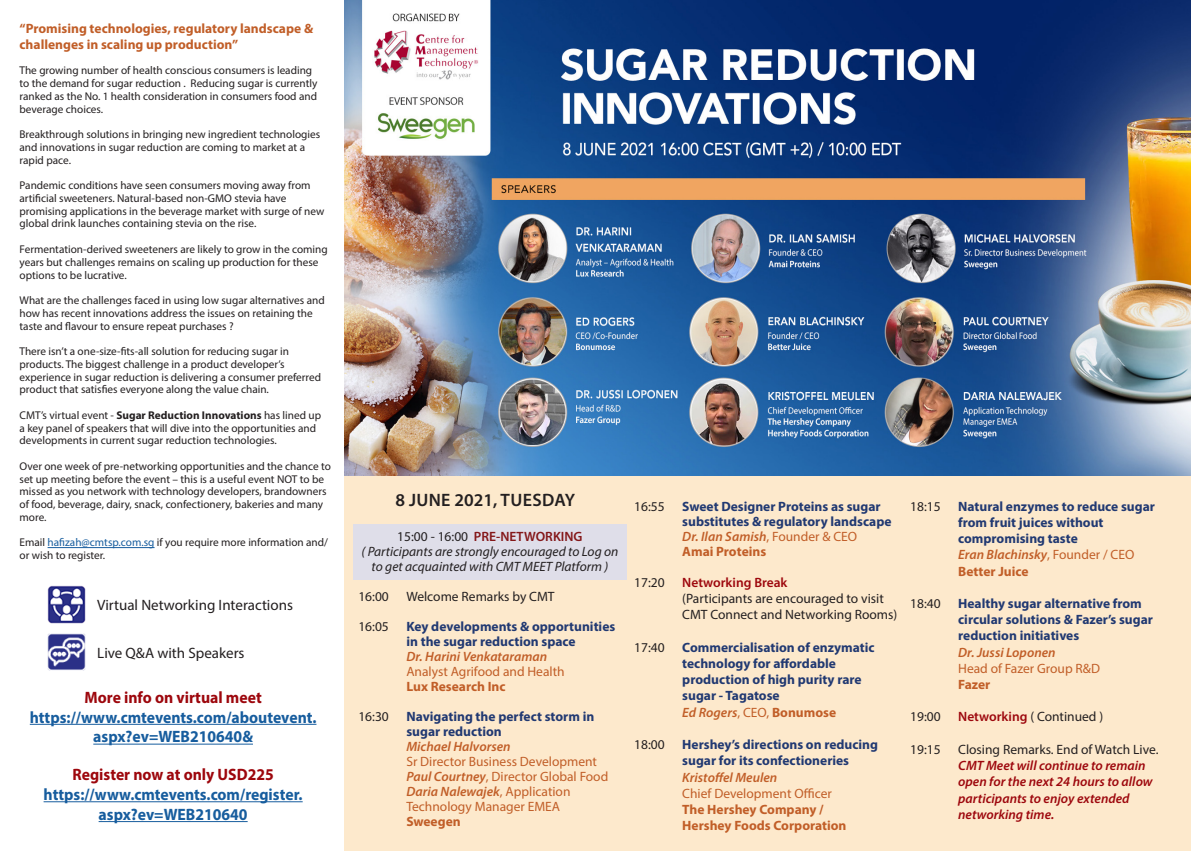
<style>
.page{position:relative;width:1191px;height:851px;background:#fff}
.page>*{position:absolute;margin:0;border:0;box-sizing:border-box;transform-origin:0 0}
.t1{font:600 18px "Myriad Pro";letter-spacing:.02em;color:#231f20}
.t2{font:700 16.5px/19.8px "Myriad Pro";color:#175d9e;text-align:center;scale:.95 1}
.t3{font:700 16.5px "Myriad Pro";color:#9d070d;scale:.95 1}
.t4{font:15px "Myriad Pro";color:#231f20}
.t5{font:700 13.5px/16.2px "Myriad Pro";color:#213972}
.t6{font:13.5px/16.2px "Myriad Pro";color:#231f20}
.Bullet{font:700 13.5px/16.2px "Myriad Pro";color:#c15e28}
.t7{font:italic 600 13.5px "Myriad Pro";color:#c15e28}
.t8{font:13.5px "Myriad Pro";color:#c15e28}
.t9{font:italic 600 13.5px/16.2px "Myriad Pro";color:#9d070d}
.t10{font:italic 13.5px/15px "Myriad Pro";color:#231f20;text-align:center}
.t11{font:600 13.5px "Myriad Pro";color:#841719}
.t12{font:600 13.5px "Myriad Pro";color:#9d070d}
.Bullet-2{font:11.25px/12.8px "Myriad Pro";color:#231f20}
.s1{font-weight:700}
.s2{color:#175d9e}
.s3{font-weight:400;color:#231f20}
.s4{font-weight:600;font-style:italic;color:#c15e28}
.s5{font-weight:600;font-style:italic}
.s6{font-weight:400;font-style:normal}
.s7{font-weight:700;font-style:normal}
.s8{font-weight:600;color:#9d070d}
</style>
<div class="page">
<img style="left:344px;top:0;width:846px;height:476px">
<div style="left:344px;top:476px;width:846px;height:374px;background:#fde9cc"></div>
<hr style="left:48px;top:547px;width:107px;height:1px;background:#175d9e">
<img style="left:48px;top:585px;width:37px;height:38px">
<img style="left:48px;top:633px;width:37px;height:37px">
<div style="left:353px;top:524px;width:273px;height:55px;background:#dfdee9"></div>
<hr style="left:30px;top:723px;width:286px;height:1px;background:#175d9e">
<hr style="left:93px;top:743px;width:160px;height:1px;background:#175d9e">
<hr style="left:44px;top:801px;width:259px;height:1px;background:#175d9e">
<hr style="left:99px;top:821px;width:149px;height:1px;background:#175d9e">
<p class="Bullet" style="left:20px;top:20px;width:295px">“Promising technologies, regulatory landscape &amp; challenges in scaling up production”</p>
<p class="Bullet-2" style="left:20px;top:64px;width:299px">The growing number of health conscious consumers is leading to the demand for sugar reduction . Reducing sugar is currently ranked as the No. 1 health consideration in consumers food and beverage choices.</p>
<p class="Bullet-2" style="left:20px;top:128px;width:302px">Breakthrough solutions in bringing new ingredient technologies and innovations in sugar reduction are coming to market at a rapid pace.</p>
<p class="Bullet-2" style="left:20px;top:179px;width:306px">Pandemic conditions have seen consumers moving away from artificial sweeteners. Natural-based non-GMO stevia have promising applications in the beverage market with surge of new global drink launches containing stevia on the rise.</p>
<p class="Bullet-2" style="left:20px;top:243px;width:310px">Fermentation-derived sweeteners are likely to grow in the coming years but challenges remains on scaling up production for these options to be lucrative.</p>
<p class="Bullet-2" style="left:20px;top:294px;width:307px">What are the challenges faced in using low sugar alternatives and how has recent innovations address the issues on retaining the taste and flavour to ensure repeat purchases ?</p>
<p class="Bullet-2" style="left:20px;top:345px;width:303px">There isn’t a one-size-fits-all solution for reducing sugar in products. The biggest challenge in a product developer’s experience in sugar reduction is delivering a consumer preferred product that satisfies everyone along the value chain.</p>
<p class="Bullet-2" style="left:20px;top:408px;width:303px">CMT’s virtual event - <span class="s1">Sugar Reduction Innovations</span> has lined up a key panel of speakers that will dive into the opportunities and developments in current sugar reduction technologies.</p>
<p class="Bullet-2" style="left:20px;top:459px;width:313px">Over one week of pre-networking opportunities and the chance to set up meeting before the event – this is a useful event NOT to be missed as you network with technology developers, brandowners of food, beverage, dairy, snack, confectionery, bakeries and many more.</p>
<p class="Bullet-2" style="left:20px;top:536px;width:310px">Email <span class="s2">hafizah@cmtsp.com.sg</span> if you require more information and/ or wish to register.</p>
<p class="t4" style="left:97px;top:595px;width:197px">Virtual Networking Interactions</p>
<p class="t4" style="left:97px;top:643px;width:149px">Live Q&amp;A with Speakers</p>
<p class="t3" style="left:84px;top:686px;width:188px">More info on virtual meet</p>
<p class="t2" style="left:30px;top:706px;width:303px">https://www.cmtevents.com/aboutevent. aspx?ev=WEB210640&amp;</p>
<p class="t3" style="left:72px;top:763px;width:213px">Register now at only USD225</p>
<p class="t2" style="left:44px;top:784px;width:274px">https://www.cmtevents.com/register. aspx?ev=WEB210640</p>
<p class="t1" style="left:395px;top:488px;width:181px">8 JUNE 2021, TUESDAY</p>
<p class="t11" style="left:397px;top:527px;width:187px"><span class="s3">15:00 - 16:00</span> PRE-NETWORKING</p>
<p class="t10" style="left:361px;top:543px;width:258px">( Participants are strongly encouraged to Log on to get acquainted with CMT MEET Platform )</p>
<p class="t6" style="left:358px;top:588px;width:32px">16:00</p>
<p class="t6" style="left:406px;top:588px;width:150px">Welcome Remarks by CMT</p>
<p class="t6" style="left:358px;top:618px;width:32px">16:05</p>
<p class="t5" style="left:406px;top:618px;width:210px;line-height:15px">Key developments &amp; opportunities in the sugar reduction space</p>
<p class="t7" style="left:406px;top:647px;width:142px">Dr. Harini Venkataraman</p>
<p class="t8" style="left:406px;top:663px;width:160px">Analyst Agrifood and Health</p>
<p class="Bullet" style="left:406px;top:677px;width:101px">Lux Research Inc</p>
<p class="t6" style="left:358px;top:708px;width:32px">16:30</p>
<p class="t5" style="left:406px;top:708px;width:189px;line-height:15px">Navigating the perfect storm in sugar reduction<br><span class="s4">Michael Halvorsen</span></p>
<p class="t8" style="left:406px;top:753px;width:192px">Sr Director Business Development</p>
<p class="t8" style="left:406px;top:768px;width:203px"><span class="s5">Paul Courtney</span>, Director Global Food</p>
<p class="t7" style="left:406px;top:782px;width:166px">Daria Nalewajek<span class="s6">, Application</span></p>
<p class="t8" style="left:406px;top:798px;width:155px">Technology Manager EMEA</p>
<p class="Bullet" style="left:406px;top:812px;width:56px">Sweegen</p>
<p class="t6" style="left:634px;top:498px;width:32px">16:55</p>
<p class="t5" style="left:682px;top:498px;width:211px;line-height:15px">Sweet Designer Proteins as sugar substitutes &amp; regulatory landscape</p>
<p class="t7" style="left:682px;top:527px;width:176px">Dr. Ilan Samish<span class="s6">, Founder &amp; CEO</span></p>
<p class="Bullet" style="left:682px;top:542px;width:85px">Amai Proteins</p>
<p class="t6" style="left:634px;top:574px;width:32px">17:20</p>
<p class="t12" style="left:682px;top:573px;width:107px">Networking Break</p>
<p class="t6" style="left:682px;top:590px;width:217px">(Participants are encouraged to visit<br>CMT Connect and Networking Rooms)</p>
<p class="t6" style="left:634px;top:639px;width:32px">17:40</p>
<p class="t5" style="left:682px;top:638px;width:194px">Commercialisation of enzymatic technology for affordable production of high purity rare sugar - Tagatose</p>
<p class="t7" style="left:682px;top:703px;width:155px">Ed Rogers<span class="s6">, CEO,</span> <span class="s7">Bonumose</span></p>
<p class="t6" style="left:634px;top:736px;width:32px">18:00</p>
<p class="t5" style="left:682px;top:735px;width:197px">Hershey’s directions on reducing sugar for its confectioneries</p>
<p class="t7" style="left:682px;top:768px;width:97px">Kristoffel Meulen</p>
<p class="t8" style="left:682px;top:784px;width:151px">Chief Development Officer</p>
<p class="Bullet" style="left:682px;top:800px;width:166px">The Hershey Company /<br>Hershey Foods Corporation</p>
<p class="t6" style="left:910px;top:498px;width:32px">18:15</p>
<p class="t5" style="left:958px;top:497px;width:198px">Natural enzymes to reduce sugar from fruit juices without compromising taste</p>
<p class="t7" style="left:958px;top:546px;width:178px">Eran Blachinsky<span class="s6">, Founder / CEO</span></p>
<p class="Bullet" style="left:958px;top:562px;width:72px">Better Juice</p>
<p class="t6" style="left:910px;top:595px;width:32px">18:40</p>
<p class="t5" style="left:958px;top:594px;width:196px">Healthy sugar alternative from circular solutions &amp; Fazer’s sugar reduction initiatives</p>
<p class="t7" style="left:958px;top:643px;width:99px">Dr. Jussi Loponen</p>
<p class="t8" style="left:958px;top:660px;width:143px">Head of Fazer Group R&amp;D</p>
<p class="Bullet" style="left:958px;top:675px;width:34px">Fazer</p>
<p class="t6" style="left:910px;top:708px;width:32px">19:00</p>
<p class="t6" style="left:958px;top:708px;width:146px"><span class="s8">Networking</span> ( Continued )</p>
<p class="t6" style="left:910px;top:741px;width:32px">19:15</p>
<p class="t6" style="left:958px;top:741px;width:202px">Closing Remarks. End of Watch Live.</p>
<p class="t9" style="left:958px;top:757px;width:196px">CMT Meet will continue to remain open for the next 24 hours to allow participants to enjoy extended networking time.</p>
</div>
